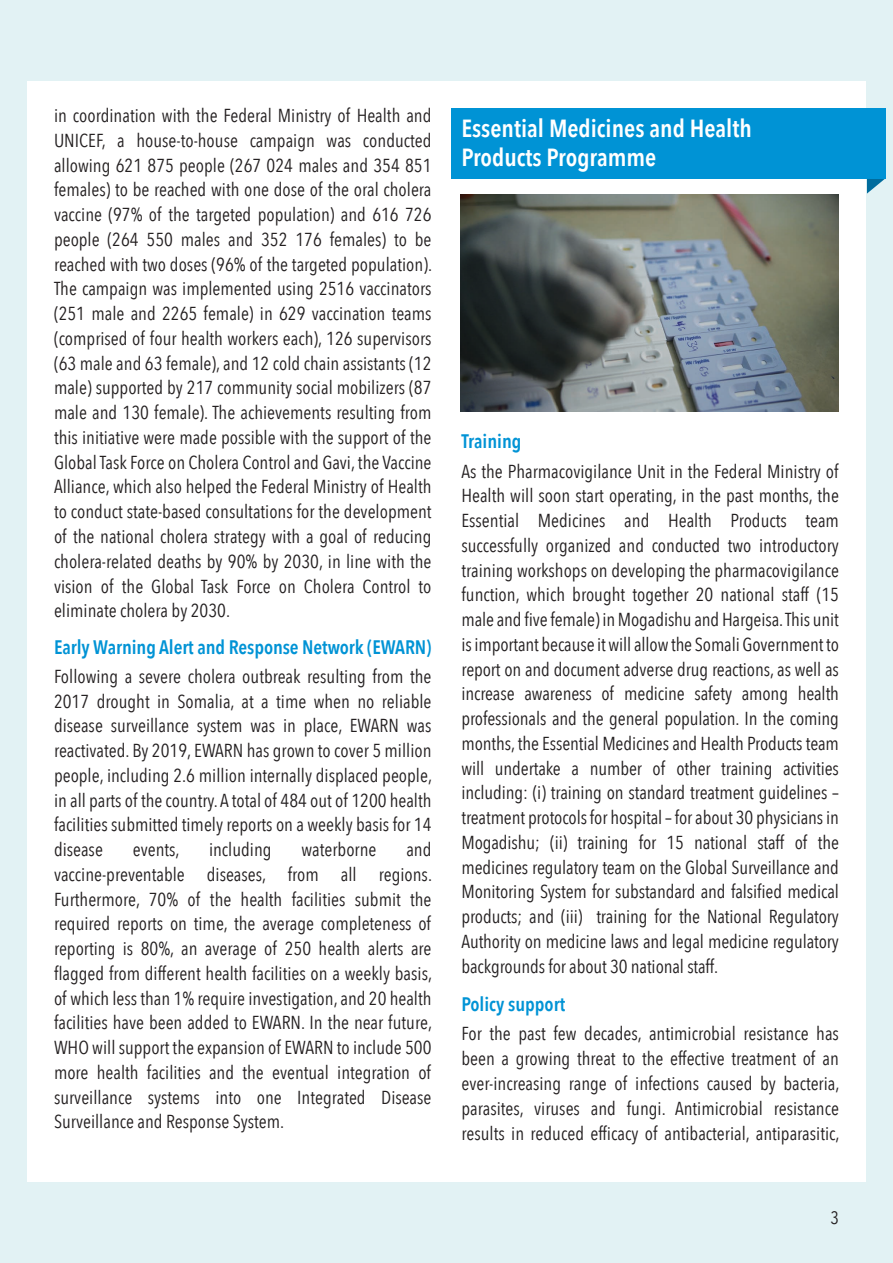
<style>
.page{position:relative;width:893px;height:1263px;background:#e2f2f4}
.page>*{position:absolute;margin:0;border:0;box-sizing:border-box;transform-origin:0 0}
.t1{font:600 24.75px/29.7px "Avenir Next Condensed";color:#fff}
.t2{font:600 19.5px "Avenir Next Condensed";letter-spacing:-.005em;color:#0093d5}
.t3{font:18.75px/24.8px "Avenir Next Condensed";color:#231f20;text-align:justify}
.t4{font:18px "Avenir Next Condensed";color:#231f20}
</style>
<div class="page">
<div style="left:27px;top:81px;width:839px;height:1101px;background:#fff"></div>
<svg style="left:867px;top:178px;width:18px;height:16px"></svg>
<div style="left:451px;top:108px;width:434px;height:70px;background:#0093d5"></div>
<img style="left:461px;top:194px;width:378px;height:217px">
<p class="t3" style="left:54px;top:102px;width:380px">in coordination with the Federal Ministry of Health and UNICEF, a house-to-house campaign was conducted allowing 621 875 people (267 024 males and 354 851 females) to be reached with one dose of the oral cholera vaccine (97% of the targeted population) and 616 726 people (264 550 males and 352 176 females) to be reached with two doses (96% of the targeted population).<br>The campaign was implemented using 2516 vaccinators (251 male and 2265 female) in 629 vaccination teams (comprised of four health workers each), 126 supervisors (63 male and 63 female), and 12 cold chain assistants (12 male) supported by 217 community social mobilizers (87 male and 130 female). The achievements resulting from this initiative were made possible with the support of the Global Task Force on Cholera Control and Gavi, the Vaccine Alliance, which also helped the Federal Ministry of Health to conduct state-based consultations for the development of the national cholera strategy with a goal of reducing cholera-related deaths by 90% by 2030, in line with the vision of the Global Task Force on Cholera Control to eliminate cholera by 2030.</p>
<p class="t2" style="left:54px;top:630px;width:379px">Early Warning Alert and Response Network (EWARN)</p>
<p class="t3" style="left:54px;top:663px;width:380px">Following a severe cholera outbreak resulting from the 2017 drought in Somalia, at a time when no reliable disease surveillance system was in place, EWARN was reactivated. By 2019, EWARN has grown to cover 5 million people, including 2.6 million internally displaced people, in all parts of the country. A total of 484 out of 1200 health facilities submitted timely reports on a weekly basis for 14 disease</p>
<p class="t3" style="left:54px;top:836px;width:380px;text-indent:352px">and vaccine-preventable diseases, from all regions.<br>Furthermore, 70% of the health facilities submit the required reports on time, the average completeness of reporting is 80%, an average of 250 health alerts are flagged from different health facilities on a weekly basis, of which less than 1% require investigation, and 20 health facilities have been added to EWARN. In the near future, WHO will support the expansion of EWARN to include 500 more health facilities and the eventual integration of surveillance systems into one Integrated Disease Surveillance and Response System.</p>
<p class="t3" style="left:133px;top:836px;width:48px">events,</p>
<p class="t3" style="left:209px;top:836px;width:64px">including</p>
<p class="t3" style="left:301px;top:836px;width:76px">waterborne</p>
<h1 class="t1" style="left:461px;top:113px;width:292px">Essential Medicines and Health<br>Products Programme</h1>
<p class="t2" style="left:461px;top:425px;width:62px">Training</p>
<p class="t3" style="left:461px;top:458px;width:379px">As the Pharmacovigilance Unit in the Federal Ministry of Health will soon start operating, in the past months, the Essential Medicines and Health Products team successfully organized and conducted two introductory training workshops on developing the pharmacovigilance function, which brought together 20 national staff (15 male and five female) in Mogadishu and Hargeisa. This unit is important because it will allow the Somali Government to report on and document adverse drug reactions, as well as increase awareness of medicine safety among health professionals and the general population. In the coming months, the Essential Medicines and Health Products team will undertake a number of other training activities including: (i) training on standard treatment guidelines – treatment protocols for hospital – for about 30 physicians in Mogadishu; (ii) training for 15 national staff of the medicines regulatory team on the Global Surveillance and Monitoring System for substandard and falsified medical products; and (iii) training for the National Regulatory Authority on medicine laws and legal medicine regulatory backgrounds for about 30 national staff.</p>
<p class="t2" style="left:461px;top:987px;width:105px">Policy support</p>
<p class="t3" style="left:461px;top:1021px;width:380px">For the past few decades, antimicrobial resistance has been a growing threat to the effective treatment of an ever-increasing range of infections caused by bacteria, parasites, viruses and fungi. Antimicrobial resistance results in reduced efficacy of antibacterial, antiparasitic,</p>
<p class="t4" style="left:831px;top:1203px;width:10px">3</p>
</div>
